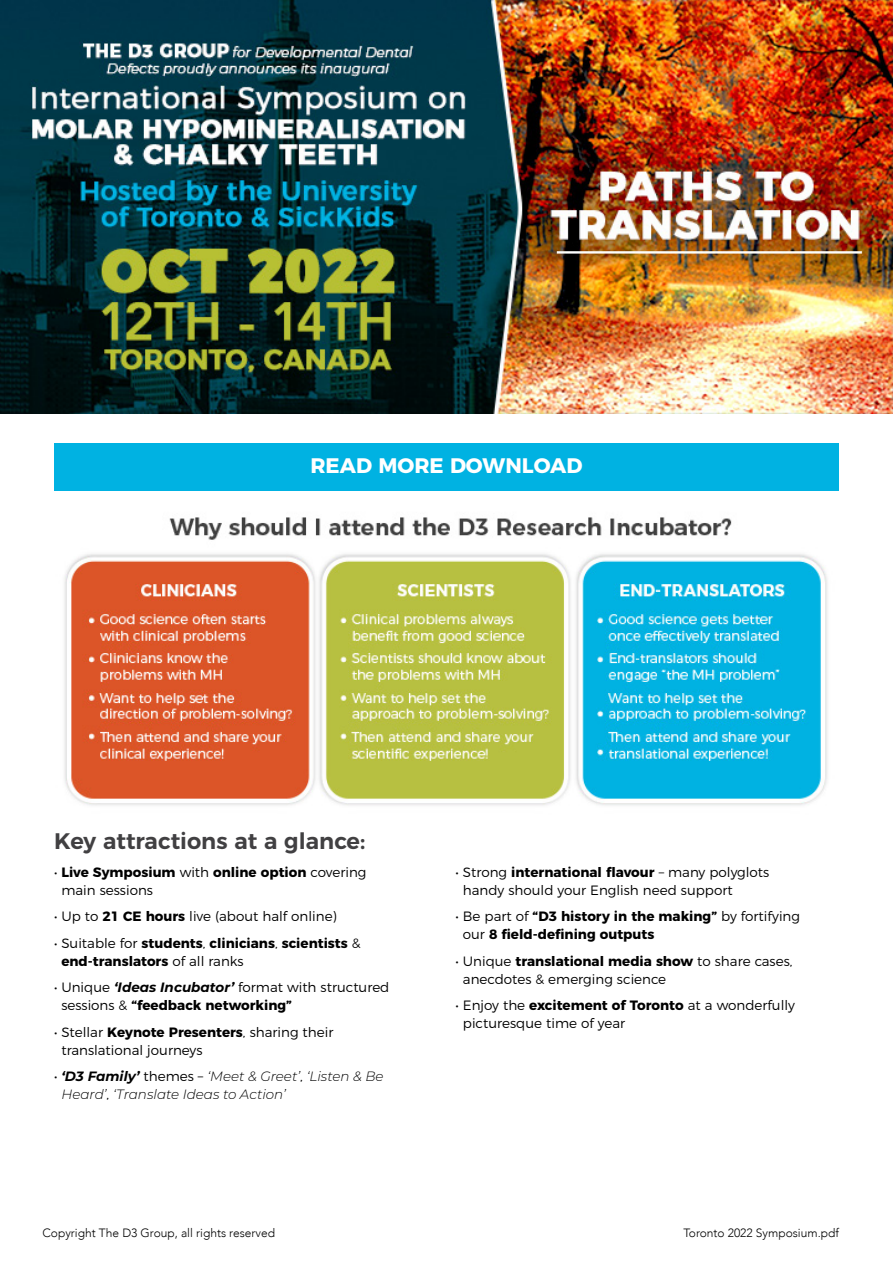
<style>
.page{position:relative;width:893px;height:1263px;background:#fff}
.page>*{position:absolute;margin:0;border:0;box-sizing:border-box;transform-origin:0 0}
.t1{font:600 22.5px "Montserrat";color:#414042}
.t2{font:700 21px "Montserrat";color:#fff}
.t3{font:300 13.5px/18px "Montserrat";color:#000}
.t4{font:700 13.5px/18px "Montserrat";color:#000}
.t5{font:italic 300 13.5px/18px "Montserrat";color:#000}
.t6{font:300 12px "Avenir";color:#000}
.s1{font-weight:700}
.s2{font-weight:300}
.s3{font-weight:700;font-style:italic}
.s4{font-style:normal}
</style>
<div class="page">
<div style="left:54px;top:443px;width:785px;height:47px;background:#00b2e2"></div>
<img style="left:64px;top:517px;width:764px;height:289px">
<img style="left:0;top:0;width:893px;height:413px">
<h2 class="t2" style="left:310px;top:448px;width:274px">READ MORE DOWNLOAD</h2>
<h1 class="t1" style="left:54px;top:823px;width:313px">Key attractions at a glance:</h1>
<p class="t3" style="left:61px;top:862px;width:307px;text-indent:-7px">• <span class="s1">Live Symposium</span> with <span class="s1">online option</span> covering main sessions</p>
<p class="t3" style="left:54px;top:906px;width:284px">• Up to <span class="s1">21 CE hours</span> live (about half online)</p>
<p class="t4" style="left:61px;top:933px;width:301px;text-indent:-7px"><span class="s2">• Suitable for</span> students<span class="s2">,</span> clinicians<span class="s2">,</span> scientists <span class="s2">&amp; </span>end-translators <span class="s2">of all ranks</span></p>
<p class="t3" style="left:61px;top:977px;width:330px;text-indent:-7px">• Unique <span class="s3">‘Ideas Incubator’</span> format with structured sessions &amp; <span class="s1">“feedback networking”</span></p>
<p class="t3" style="left:61px;top:1022px;width:273px;text-indent:-7px">• Stellar <span class="s1">Keynote Presenters</span>, sharing their translational journeys</p>
<p class="t5" style="left:61px;top:1067px;width:324px;text-indent:-7px"><span class="s4">•</span> <span class="s1">‘D3 Family’</span> <span class="s4">themes –</span> ‘Meet &amp; Greet’<span class="s4">,</span> ‘Listen &amp; Be<br>Heard’<span class="s4">,</span> ‘Translate Ideas to Action’</p>
<p class="t3" style="left:463px;top:862px;width:308px;text-indent:-7px">• Strong <span class="s1">international flavour</span> – many polyglots handy should your English need support</p>
<p class="t4" style="left:463px;top:906px;width:339px;text-indent:-7px"><span class="s2">• Be part of</span> “D3 history in the making” <span class="s2">by fortifying our</span> 8 field-defining outputs</p>
<p class="t3" style="left:463px;top:951px;width:331px;text-indent:-7px">• Unique <span class="s1">translational media show</span> to share cases, anecdotes &amp; emerging science</p>
<p class="t3" style="left:463px;top:995px;width:334px;text-indent:-7px">• Enjoy the <span class="s1">excitement of Toronto</span> at a wonderfully picturesque time of year</p>
<p class="t6" style="left:43px;top:1225px;width:234px">Copyright The D3 Group, all rights reserved</p>
<p class="t6" style="left:683px;top:1225px;width:157px">Toronto 2022 Symposium.pdf</p>
</div>
